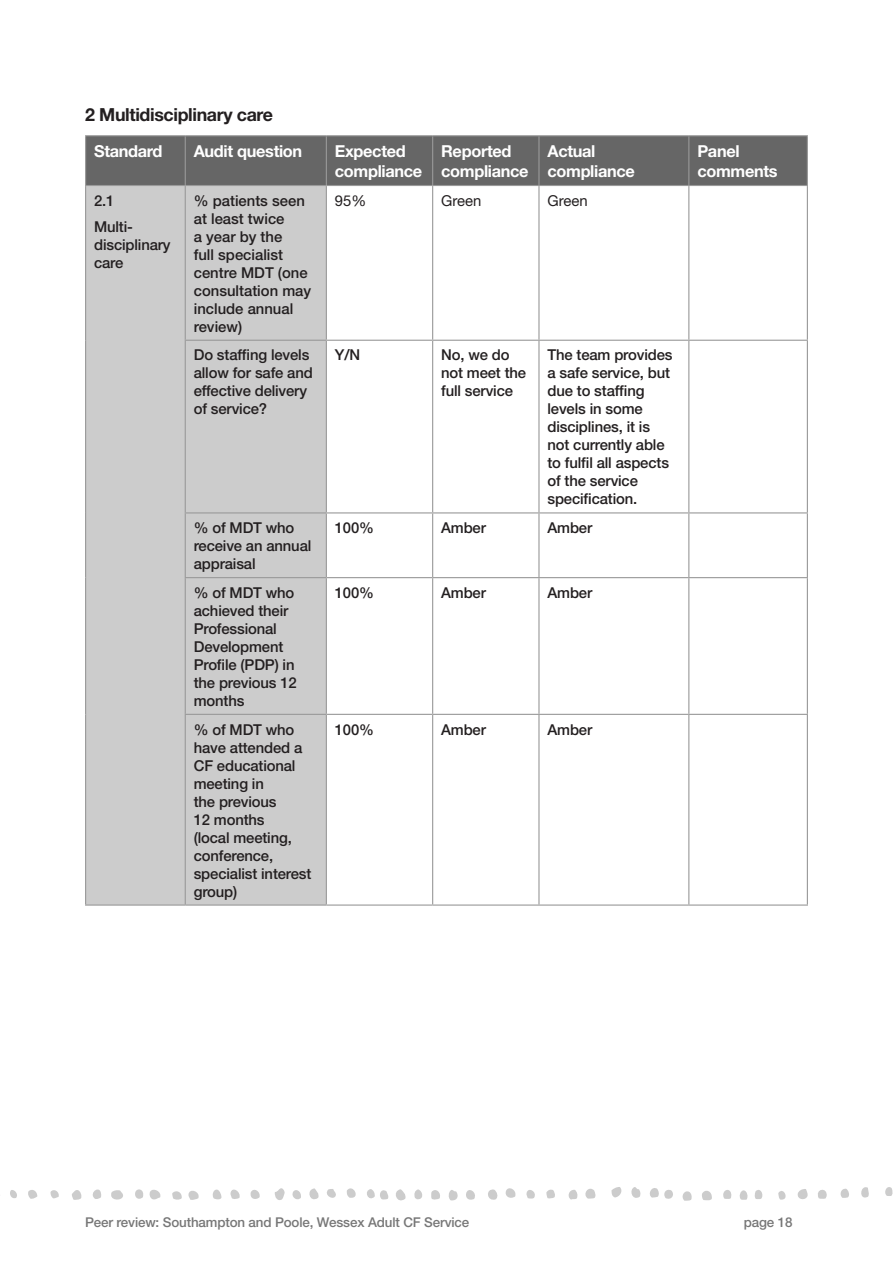
<style>
.page{position:relative;width:893px;height:1263px;background:#fff}
.page>*{position:absolute;margin:0;border:0;box-sizing:border-box;transform-origin:0 0}
.Heading_2{font:700 18px "Helvetica Neue LT";letter-spacing:-.02em;color:#231f20}
.Heading_3{font:700 16.5px/19.8px "Helvetica Neue LT";letter-spacing:-.02em;color:#fff}
.Table_copy{font:500 15px/18px "Helvetica Neue LT";letter-spacing:-.01em;color:#231f20}
.Body_copy{font:500 15px/18px "Helvetica Neue LT";color:#231f20}
.Body_copy-2{font:15px "Helvetica Neue LT";color:#231f20}
.t1{font:500 13.5px "Helvetica Neue LT";letter-spacing:-.01em;color:#777}
</style>
<div class="page">
<svg style="left:10px;top:1190px;width:7px;height:8px"></svg>
<svg style="left:28px;top:1190px;width:9px;height:9px"></svg>
<svg style="left:50px;top:1190px;width:9px;height:8px"></svg>
<svg style="left:72px;top:1189px;width:51px;height:11px"></svg>
<svg style="left:135px;top:1189px;width:26px;height:11px"></svg>
<svg style="left:230px;top:1189px;width:10px;height:10px"></svg>
<svg style="left:212px;top:1189px;width:10px;height:11px"></svg>
<svg style="left:188px;top:1191px;width:11px;height:9px"></svg>
<svg style="left:250px;top:1190px;width:10px;height:9px"></svg>
<svg style="left:172px;top:1191px;width:10px;height:9px"></svg>
<svg style="left:274px;top:1188px;width:62px;height:12px"></svg>
<svg style="left:414px;top:1189px;width:8px;height:11px"></svg>
<svg style="left:346px;top:1188px;width:60px;height:13px"></svg>
<svg style="left:431px;top:1190px;width:9px;height:10px"></svg>
<svg style="left:611px;top:1187px;width:30px;height:11px"></svg>
<svg style="left:448px;top:1190px;width:10px;height:11px"></svg>
<svg style="left:466px;top:1190px;width:9px;height:10px"></svg>
<svg style="left:488px;top:1188px;width:28px;height:12px"></svg>
<svg style="left:526px;top:1190px;width:9px;height:9px"></svg>
<svg style="left:546px;top:1189px;width:9px;height:10px"></svg>
<svg style="left:568px;top:1188px;width:28px;height:11px"></svg>
<svg style="left:861px;top:1187px;width:8px;height:11px"></svg>
<svg style="left:885px;top:1187px;width:8px;height:9px"></svg>
<svg style="left:702px;top:1191px;width:10px;height:10px"></svg>
<svg style="left:723px;top:1190px;width:9px;height:9px"></svg>
<svg style="left:797px;top:1189px;width:11px;height:10px"></svg>
<svg style="left:650px;top:1188px;width:42px;height:13px"></svg>
<svg style="left:739px;top:1190px;width:24px;height:10px"></svg>
<svg style="left:818px;top:1189px;width:9px;height:10px"></svg>
<svg style="left:840px;top:1188px;width:9px;height:10px"></svg>
<svg style="left:778px;top:1191px;width:8px;height:9px"></svg>
<div style="left:86px;top:136px;width:721px;height:49px;background:#666"></div>
<div style="left:86px;top:186px;width:240px;height:718px;background:#ccc"></div>
<svg style="left:327px;top:339px;width:105px;height:375px"></svg>
<hr style="left:185px;top:136px;width:1px;height:49px;background:#999">
<hr style="left:326px;top:136px;width:1px;height:49px;background:#999">
<hr style="left:432px;top:136px;width:1px;height:49px;background:#999">
<hr style="left:538px;top:136px;width:1px;height:49px;background:#999">
<hr style="left:688px;top:136px;width:1px;height:49px;background:#999">
<hr style="left:185px;top:185px;width:141px;height:1px;background:#999">
<hr style="left:326px;top:185px;width:107px;height:1px;background:#999">
<hr style="left:326px;top:186px;width:1px;height:154px;background:#999">
<hr style="left:433px;top:185px;width:106px;height:1px;background:#999">
<hr style="left:432px;top:186px;width:1px;height:154px;background:#999">
<hr style="left:539px;top:185px;width:150px;height:1px;background:#999">
<hr style="left:538px;top:186px;width:1px;height:154px;background:#999">
<hr style="left:689px;top:185px;width:119px;height:1px;background:#999">
<hr style="left:688px;top:186px;width:1px;height:154px;background:#999">
<hr style="left:326px;top:341px;width:1px;height:171px;background:#999">
<hr style="left:432px;top:341px;width:1px;height:171px;background:#999">
<hr style="left:538px;top:341px;width:1px;height:171px;background:#999">
<hr style="left:688px;top:341px;width:1px;height:171px;background:#999">
<hr style="left:326px;top:513px;width:1px;height:64px;background:#999">
<hr style="left:432px;top:513px;width:1px;height:64px;background:#999">
<hr style="left:538px;top:513px;width:1px;height:64px;background:#999">
<hr style="left:688px;top:513px;width:1px;height:64px;background:#999">
<hr style="left:326px;top:578px;width:1px;height:136px;background:#999">
<hr style="left:432px;top:578px;width:1px;height:136px;background:#999">
<hr style="left:538px;top:578px;width:1px;height:136px;background:#999">
<hr style="left:688px;top:578px;width:1px;height:136px;background:#999">
<hr style="left:326px;top:715px;width:1px;height:189px;background:#999">
<hr style="left:432px;top:715px;width:1px;height:189px;background:#999">
<hr style="left:538px;top:715px;width:1px;height:189px;background:#999">
<hr style="left:688px;top:715px;width:1px;height:189px;background:#999">
<hr style="left:85px;top:135px;width:100px;height:1px;background:#999">
<hr style="left:85px;top:136px;width:1px;height:49px;background:#999">
<hr style="left:185px;top:135px;width:141px;height:1px;background:#999">
<hr style="left:326px;top:135px;width:107px;height:1px;background:#999">
<hr style="left:433px;top:135px;width:106px;height:1px;background:#999">
<hr style="left:539px;top:135px;width:150px;height:1px;background:#999">
<hr style="left:689px;top:135px;width:119px;height:1px;background:#999">
<hr style="left:807px;top:136px;width:1px;height:49px;background:#999">
<hr style="left:807px;top:186px;width:1px;height:154px;background:#999">
<hr style="left:807px;top:513px;width:1px;height:64px;background:#999">
<hr style="left:185px;top:577px;width:141px;height:1px;background:#999">
<hr style="left:326px;top:577px;width:107px;height:1px;background:#999">
<hr style="left:433px;top:577px;width:106px;height:1px;background:#999">
<hr style="left:539px;top:577px;width:150px;height:1px;background:#999">
<hr style="left:689px;top:577px;width:119px;height:1px;background:#999">
<hr style="left:807px;top:578px;width:1px;height:136px;background:#999">
<hr style="left:185px;top:714px;width:141px;height:1px;background:#999">
<hr style="left:326px;top:714px;width:107px;height:1px;background:#999">
<hr style="left:433px;top:714px;width:106px;height:1px;background:#999">
<hr style="left:539px;top:714px;width:150px;height:1px;background:#999">
<hr style="left:689px;top:714px;width:119px;height:1px;background:#999">
<hr style="left:807px;top:715px;width:1px;height:189px;background:#999">
<hr style="left:185px;top:904px;width:141px;height:2px;background:#999">
<hr style="left:326px;top:904px;width:107px;height:2px;background:#999">
<hr style="left:433px;top:904px;width:106px;height:2px;background:#999">
<hr style="left:539px;top:904px;width:150px;height:2px;background:#999">
<hr style="left:689px;top:904px;width:119px;height:2px;background:#999">
<hr style="left:85px;top:904px;width:100px;height:2px;background:#999">
<hr style="left:85px;top:185px;width:100px;height:1px;background:#999">
<hr style="left:85px;top:186px;width:1px;height:154px;background:#999">
<hr style="left:185px;top:186px;width:1px;height:154px;background:#999">
<hr style="left:85px;top:340px;width:1px;height:173px;background:#999">
<hr style="left:85px;top:513px;width:1px;height:65px;background:#999">
<hr style="left:185px;top:513px;width:1px;height:64px;background:#999">
<hr style="left:85px;top:578px;width:1px;height:136px;background:#999">
<hr style="left:185px;top:578px;width:1px;height:136px;background:#999">
<hr style="left:85px;top:714px;width:1px;height:190px;background:#999">
<hr style="left:185px;top:715px;width:1px;height:189px;background:#999">
<hr style="left:185px;top:340px;width:141px;height:1px;background:#999">
<hr style="left:185px;top:341px;width:1px;height:171px;background:#999">
<hr style="left:326px;top:340px;width:107px;height:1px;background:#999">
<hr style="left:433px;top:340px;width:106px;height:1px;background:#999">
<hr style="left:539px;top:340px;width:150px;height:1px;background:#999">
<hr style="left:689px;top:340px;width:119px;height:1px;background:#999">
<hr style="left:807px;top:341px;width:1px;height:171px;background:#999">
<hr style="left:185px;top:512px;width:141px;height:1px;background:#999">
<hr style="left:326px;top:512px;width:107px;height:1px;background:#999">
<hr style="left:433px;top:512px;width:106px;height:1px;background:#999">
<hr style="left:539px;top:512px;width:150px;height:1px;background:#999">
<hr style="left:689px;top:512px;width:119px;height:1px;background:#999">
<p class="Heading_2" style="left:85px;top:103px;width:190px">2 Multidisciplinary care</p>
<p class="Heading_3" style="left:94px;top:141px;width:70px">Standard</p>
<p class="Heading_3" style="left:194px;top:141px;width:110px">Audit question</p>
<p class="Heading_3" style="left:335px;top:141px;width:89px">Expected compliance</p>
<p class="Heading_3" style="left:441px;top:141px;width:89px">Reported compliance</p>
<p class="Heading_3" style="left:547px;top:141px;width:89px">Actual compliance</p>
<p class="Heading_3" style="left:697px;top:141px;width:82px">Panel comments</p>
<p class="Table_copy" style="left:94px;top:191px;width:22px">2.1</p>
<p class="Table_copy" style="left:94px;top:218px;width:78px">Multi&shy;disciplinary care</p>
<p class="Body_copy" style="left:194px;top:191px;width:119px">% patients seen at least twice<br>a year by the<br>full specialist centre MDT (one consultation may include annual review)</p>
<p class="Body_copy-2" style="left:335px;top:192px;width:33px">95%</p>
<p class="Body_copy-2" style="left:441px;top:192px;width:42px">Green</p>
<p class="Body_copy-2" style="left:547px;top:192px;width:42px">Green</p>
<p class="Table_copy" style="left:194px;top:346px;width:121px">Do staffing levels allow for safe and effective delivery of service?</p>
<p class="Table_copy" style="left:335px;top:346px;width:27px">Y/N</p>
<p class="Table_copy" style="left:441px;top:346px;width:87px">No, we do not meet the full service</p>
<p class="Table_copy" style="left:547px;top:346px;width:127px">The team provides a safe service, but due to staffing levels in some disciplines, it is not currently able to fulfil all aspects of the service specification.</p>
<p class="Table_copy" style="left:194px;top:519px;width:119px">% of MDT who receive an annual appraisal</p>
<p class="Table_copy" style="left:335px;top:519px;width:41px">100%</p>
<p class="Table_copy" style="left:441px;top:519px;width:46px">Amber</p>
<p class="Table_copy" style="left:547px;top:519px;width:46px">Amber</p>
<p class="Table_copy" style="left:194px;top:583px;width:105px">% of MDT who achieved their<br>Professional<br>Development<br>Profile (PDP) in the previous 12 months</p>
<p class="Table_copy" style="left:335px;top:583px;width:41px">100%</p>
<p class="Table_copy" style="left:441px;top:583px;width:46px">Amber</p>
<p class="Table_copy" style="left:547px;top:583px;width:46px">Amber</p>
<p class="Table_copy" style="left:194px;top:720px;width:119px">% of MDT who have attended a<br>CF educational meeting in<br>the previous<br>12 months<br>(local meeting, conference, specialist interest group)</p>
<p class="Table_copy" style="left:335px;top:720px;width:41px">100%</p>
<p class="Table_copy" style="left:441px;top:720px;width:46px">Amber</p>
<p class="Table_copy" style="left:547px;top:720px;width:46px">Amber</p>
<p class="t1" style="left:85px;top:1214px;width:386px">Peer review: Southampton and Poole, Wessex Adult CF Service</p>
<p class="t1" style="left:744px;top:1214px;width:50px">page 18</p>
</div>
